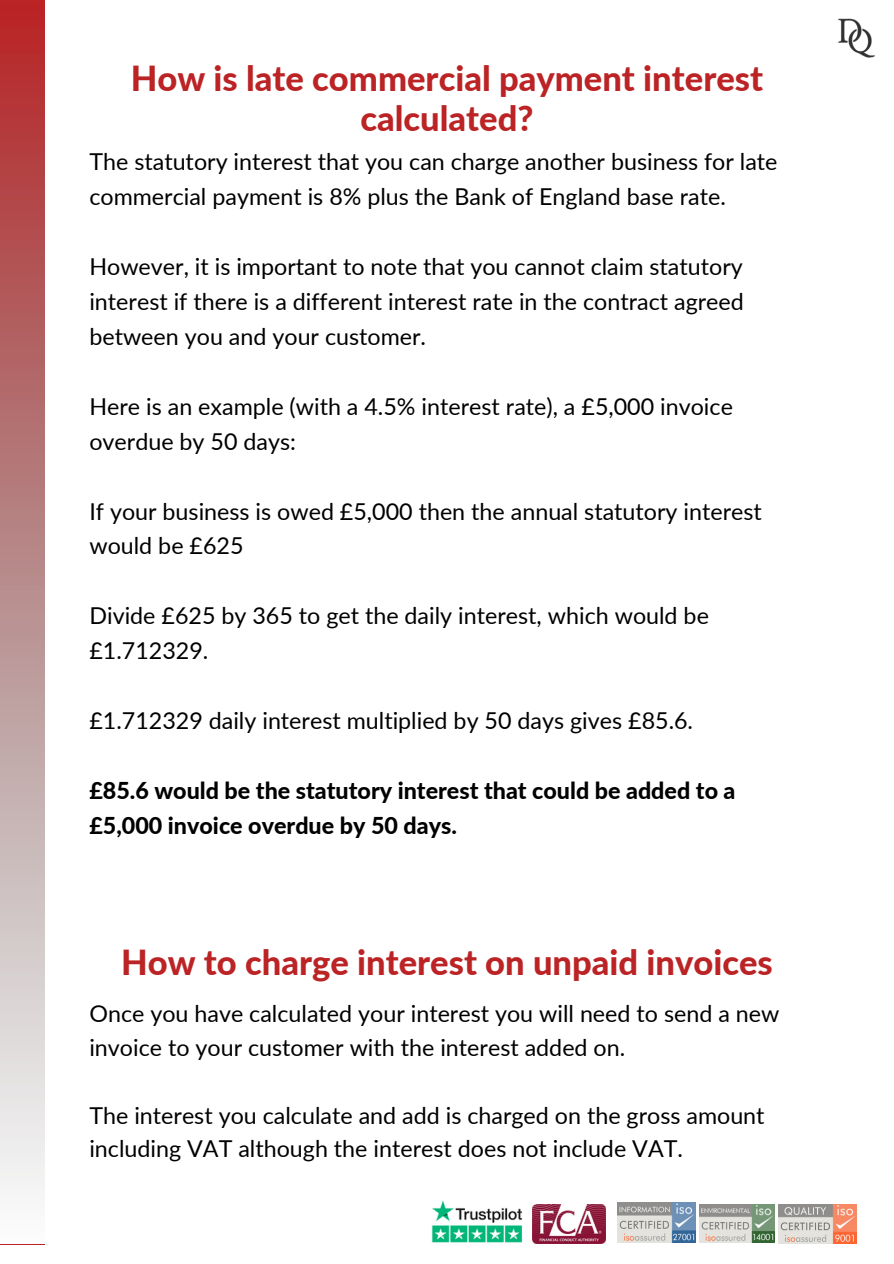
<style>
.page{position:relative;width:894px;height:1264px;background:#fff}
.page>*{position:absolute;margin:0;border:0;box-sizing:border-box;transform-origin:0 0}
.t1{font:800 34.5px/40.5px "Lato";color:#bb2325;text-align:center}
.t2{font:23.25px/35px "Lato";color:#000}
.t3{font:800 23.25px/35px "Lato";color:#000}
</style>
<div class="page">
<svg style="left:0;top:0;width:45px;height:1191px;background:#c28d8d"></svg>
<img style="left:838px;top:19px;width:36px;height:39px">
<img style="left:532px;top:1204px;width:73px;height:39px">
<img style="left:431px;top:1200px;width:91px;height:43px">
<img style="left:699px;top:1204px;width:75px;height:38px">
<img style="left:778px;top:1204px;width:78px;height:39px">
<img style="left:617px;top:1202px;width:78px;height:39px">
<p class="t1" style="left:131px;top:57px;width:633px">How is late commercial payment interest calculated?</p>
<p class="t2" style="left:89px;top:144px;width:689px">The statutory interest that you can charge another business for late commercial payment is 8% plus the Bank of England base rate.</p>
<h1 class="t2" style="left:89px;top:249px;width:655px;text-align:justify">However, it is important to note that you cannot claim statutory interest if there is a different interest rate in the contract agreed between you and your customer.</h1>
<p class="t2" style="left:89px;top:388px;width:645px">Here is an example (with a 4.5% interest rate), a £5,000 invoice overdue by 50 days:</p>
<p class="t2" style="left:89px;top:493px;width:673px">If your business is owed £5,000 then the annual statutory interest would be £625</p>
<p class="t2" style="left:89px;top:597px;width:621px">Divide £625 by 365 to get the daily interest, which would be £1.712329.</p>
<p class="t2" style="left:89px;top:702px;width:605px">£1.712329 daily interest multiplied by 50 days gives £85.6.</p>
<p class="t3" style="left:89px;top:772px;width:647px">£85.6 would be the statutory interest that could be added to a £5,000 invoice overdue by 50 days.</p>
<h2 class="t1" style="left:121px;top:941px;width:653px">How to charge interest on unpaid invoices</h2>
<h1 class="t2" style="left:89px;top:996px;width:691px;line-height:33.8px">Once you have calculated your interest you will need to send a new invoice to your customer with the interest added on.</h1>
<p class="t2" style="left:89px;top:1097px;width:676px;line-height:33.8px">The interest you calculate and add is charged on the gross amount including VAT although the interest does not include VAT.</p>
</div>
